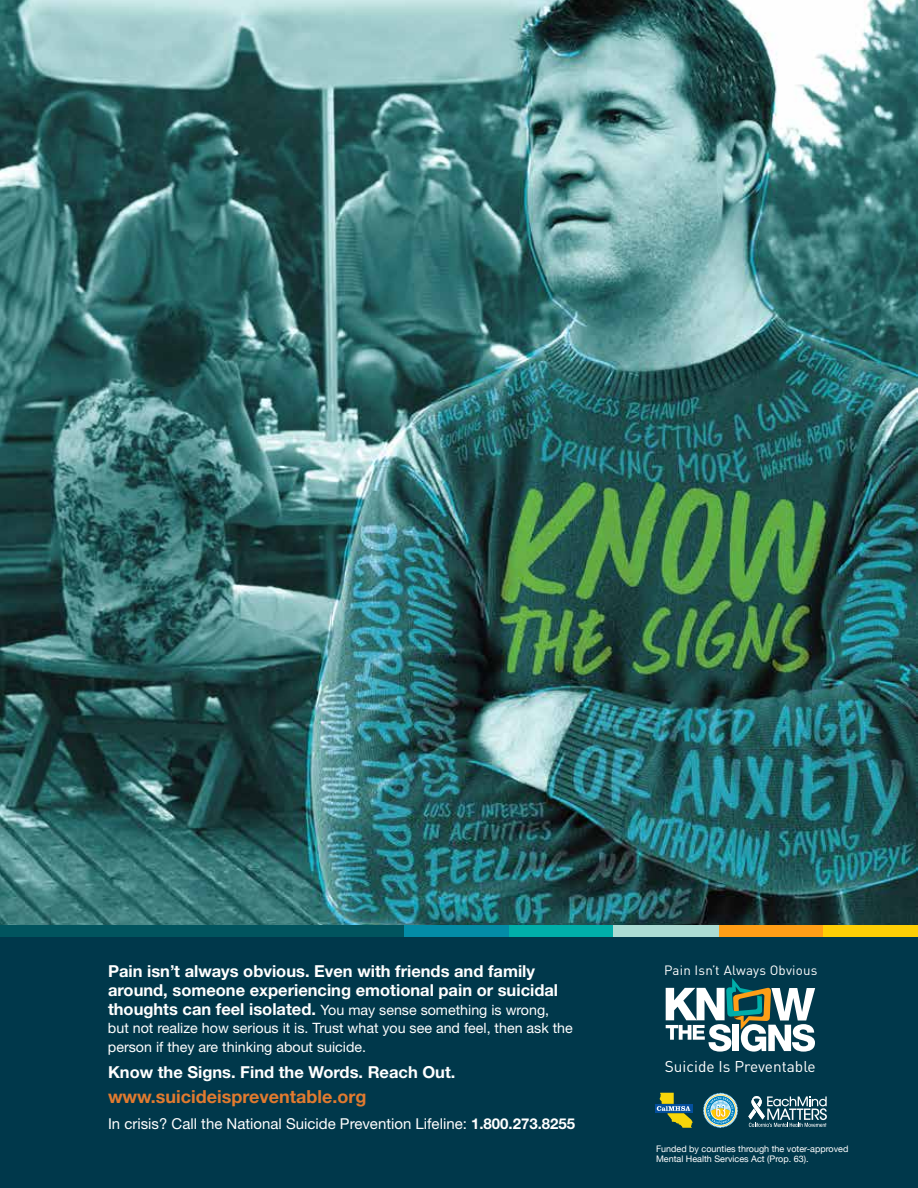
<style>
.page{position:relative;width:918px;height:1188px;background:#fff}
.page>*{position:absolute;margin:0;border:0;box-sizing:border-box;transform-origin:0 0}
.t1{font:700 18px "Helvetica Neue LT Std";color:#e17a2f}
.t2{font:700 16.5px/18.8px "Helvetica Neue LT Std";color:#fff}
.t3{font:15.45px "DIN";color:#fff}
.t4{font:15px "Helvetica Neue";color:#fff}
.t5{font:14.25px/18.8px "Helvetica Neue";color:#fff}
.t6{font:13.35px "DIN";letter-spacing:.015em;color:#fff}
.t7{font:9px/10.8px "Helvetica Neue";color:#fff}
.s1{font-family:"Helvetica Neue LT Std";font-weight:700;font-size:16.5px}
.s2{font-family:"Helvetica Neue LT Std";font-weight:700}
</style>
<div class="page">
<img style="left:0;top:0;width:918px;height:925px">
<div style="left:0;top:927px;width:918px;height:261px;background:#00384b"></div>
<svg style="left:666px;top:978px;width:149px;height:74px"></svg>
<svg style="left:655px;top:1104px;width:2px;height:9px"></svg>
<svg style="left:657px;top:1093px;width:36px;height:35px"></svg>
<svg style="left:703px;top:1093px;width:35px;height:35px"></svg>
<svg style="left:748px;top:1096px;width:79px;height:31px"></svg>
<div style="left:508px;top:925px;width:105px;height:11px;background:#00afaa"></div>
<div style="left:403px;top:925px;width:106px;height:11px;background:#038ca7"></div>
<div style="left:613px;top:925px;width:106px;height:11px;background:#acdcd4"></div>
<div style="left:719px;top:925px;width:106px;height:11px;background:#ff9e16"></div>
<div style="left:823px;top:925px;width:95px;height:11px;background:#fecf05"></div>
<div style="left:0;top:925px;width:403px;height:11px;background:#01545e"></div>
<p class="t2" style="left:108px;top:962px;width:452px">Pain isn’t always obvious. Even with friends and family around, someone experiencing emotional pain or suicidal</p>
<p class="t5" style="left:108px;top:1000px;width:466px"><span class="s1">thoughts can feel isolated.</span> You may sense something is wrong, but not realize how serious it is. Trust what you see and feel, then ask the person if they are thinking about suicide.</p>
<p class="t2" style="left:108px;top:1062px;width:349px">Know the Signs. Find the Words. Reach Out.</p>
<p class="t1" style="left:108px;top:1086px;width:260px">www.suicideispreventable.org</p>
<p class="t4" style="left:108px;top:1114px;width:469px">In crisis? Call the National Suicide Prevention Lifeline: <span class="s2">1.800.273.8255</span></p>
<p class="t6" style="left:664px;top:962px;width:155px">Pain Isn’t Always Obvious</p>
<p class="t3" style="left:665px;top:1057px;width:152px">Suicide Is Preventable</p>
<p class="t7" style="left:656px;top:1144px;width:194px">Funded by counties through the voter-approved<br>Mental Health Services Act (Prop. 63).</p>
</div>
